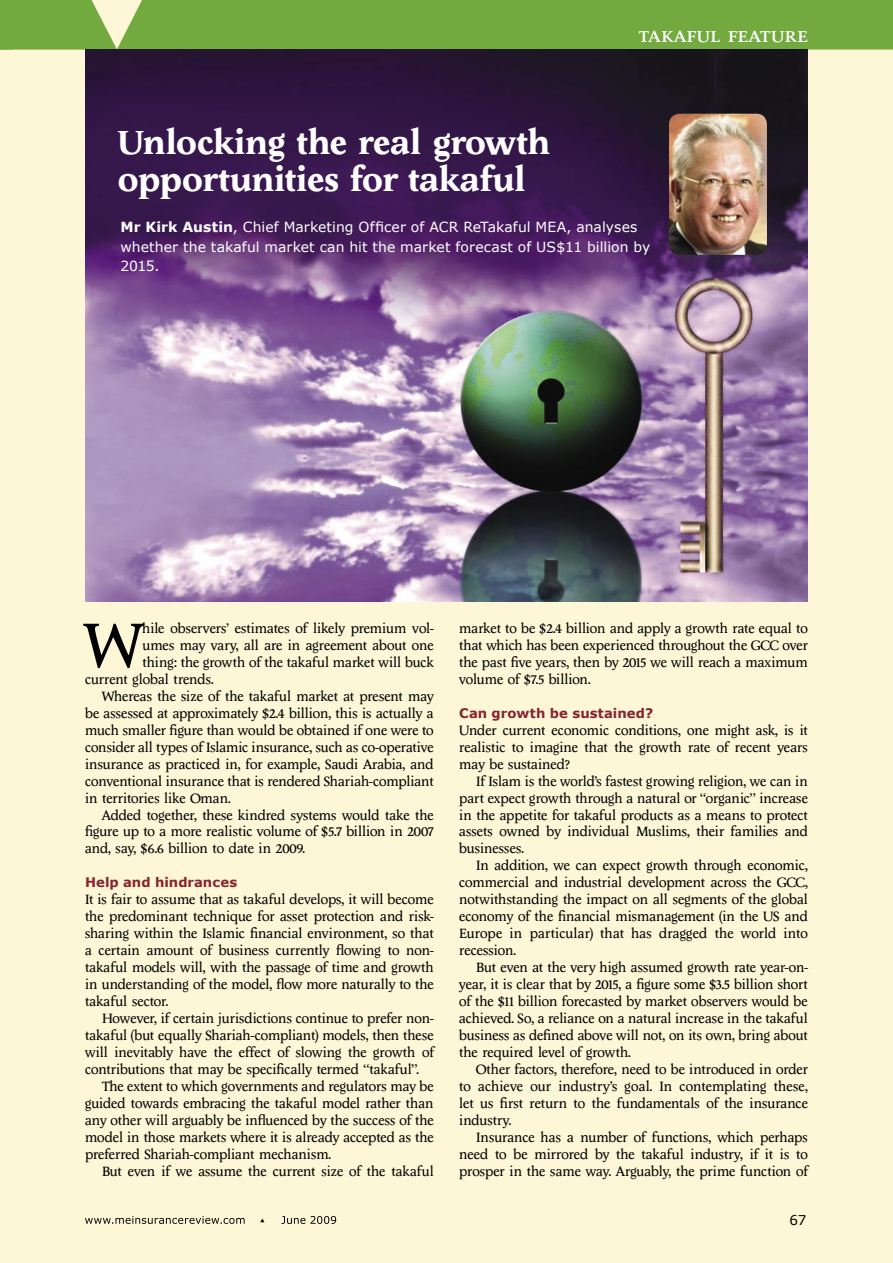
<style>
.page{position:relative;width:893px;height:1263px;background:#fdf7d7}
.page>*{position:absolute;margin:0;border:0;box-sizing:border-box;transform-origin:0 0}
.text_-_1st{font:64.8px "Economist 101";color:#000}
.hdline_23{font:700 34.5px/37.5px "Economist 101";letter-spacing:.01em;color:#fff}
.t1{font:22.5px "Economist 101 Small Cap";letter-spacing:.005em;color:#fff}
.text{font:13.95px/17px "Economist 101";letter-spacing:-.005em;color:#000;text-align:justify}
.text_-_1st-2{font:13.95px/17px "Economist 101";letter-spacing:-.005em;color:#000;text-align:justify}
.stnfrst{font:13.95px/19.5px "Verdana";letter-spacing:.005em;color:#fff}
.t2{font:13.5px "Verdana";color:#000}
.subhd{font:700 13.2px "Verdana";letter-spacing:.005em;color:#862430}
.s1{font-weight:700}
</style>
<div class="page">
<svg style="left:85px;top:1216px;width:251px;height:8px"></svg>
<div style="left:0;top:0;width:893px;height:50px;background:#73aa3f"></div>
<img style="left:85px;top:49px;width:723px;height:552px">
<img style="left:669px;top:114px;width:98px;height:141px">
<p class="t1" style="left:639px;top:25px;width:171px">Takaful Feature</p>
<p class="hdline_23" style="left:118px;top:124px;width:433px">Unlocking the real growth opportunities for takaful</p>
<p class="stnfrst" style="left:120px;top:217px;width:531px"><span class="s1">Mr Kirk Austin</span>, Chief Marketing Officer of ACR ReTakaful MEA, analyses whether the takaful market can hit the market forecast of US$11 billion by<br>2015.</p>
<p class="text_-_1st" style="left:85px;top:610px;width:59px">W</p>
<p class="text_-_1st-2" style="left:142px;top:620px;width:293px">hile observers’ estimates of likely premium vol-</p>
<p class="text_-_1st-2" style="left:142px;top:637px;width:293px">umes may vary, all are in agreement about one</p>
<p class="text_-_1st-2" style="left:142px;top:654px;width:293px">thing: the growth of the takaful market will buck</p>
<p class="text_-_1st-2" style="left:85px;top:671px;width:130px">current global trends.</p>
<p class="text" style="left:85px;top:688px;width:350px;text-indent:17px">Whereas the size of the takaful market at present may be assessed at approximately $2.4 billion, this is actually a much smaller figure than would be obtained if one were to consider all types of Islamic insurance, such as co-operative insurance as practiced in, for example, Saudi Arabia, and conventional insurance that is rendered Shariah-compliant in territories like Oman.</p>
<p class="text" style="left:85px;top:806px;width:350px;text-indent:17px">Added together, these kindred systems would take the figure up to a more realistic volume of $5.7 billion in 2007 and, say, $6.6 billion to date in 2009.</p>
<p class="subhd" style="left:85px;top:874px;width:154px">Help and hindrances</p>
<p class="text_-_1st-2" style="left:85px;top:891px;width:350px">It is fair to assume that as takaful develops, it will become the predominant technique for asset protection and risk&shy;sharing within the Islamic financial environment, so that a certain amount of business currently flowing to non&shy;takaful models will, with the passage of time and growth in understanding of the model, flow more naturally to the takaful sector.</p>
<p class="text" style="left:85px;top:1010px;width:350px;text-indent:17px">However, if certain jurisdictions continue to prefer non&shy;takaful (but equally Shariah-compliant) models, then these will inevitably have the effect of slowing the growth of contributions that may be specifically termed “takaful”.</p>
<p class="text" style="left:85px;top:1078px;width:350px;text-indent:17px">The extent to which governments and regulators may be guided towards embracing the takaful model rather than any other will arguably be influenced by the success of the model in those markets where it is already accepted as the preferred Shariah-compliant mechanism.</p>
<p class="text" style="left:102px;top:1162px;width:333px">But even if we assume the current size of the takaful</p>
<p class="text" style="left:459px;top:620px;width:350px">market to be $2.4 billion and apply a growth rate equal to that which has been experienced throughout the GCC over the past five years, then by 2015 we will reach a maximum volume of $7.5 billion.</p>
<p class="subhd" style="left:459px;top:705px;width:196px">Can growth be sustained?</p>
<p class="text_-_1st-2" style="left:459px;top:722px;width:350px">Under current economic conditions, one might ask, is it realistic to imagine that the growth rate of recent years may be sustained?</p>
<p class="text" style="left:459px;top:773px;width:350px;text-indent:17px">If Islam is the world’s fastest growing religion, we can in part expect growth through a natural or “organic” increase in the appetite for takaful products as a means to protect assets owned by individual Muslims, their families and businesses.</p>
<p class="text" style="left:459px;top:857px;width:350px;text-indent:17px">In addition, we can expect growth through economic, commercial and industrial development across the GCC, notwithstanding the impact on all segments of the global economy of the financial mismanagement (in the US and Europe in particular) that has dragged the world into recession.</p>
<p class="text" style="left:459px;top:959px;width:350px;text-indent:17px">But even at the very high assumed growth rate year-on&shy;year, it is clear that by 2015, a figure some $3.5 billion short of the $11 billion forecasted by market observers would be achieved. So, a reliance on a natural increase in the takaful business as defined above will not, on its own, bring about the required level of growth.</p>
<p class="text" style="left:459px;top:1061px;width:350px;text-indent:17px">Other factors, therefore, need to be introduced in order to achieve our industry’s goal. In contemplating these, let us first return to the fundamentals of the insurance industry.</p>
<p class="text" style="left:459px;top:1129px;width:350px;text-indent:17px">Insurance has a number of functions, which perhaps need to be mirrored by the takaful industry, if it is to prosper in the same way. Arguably, the prime function of</p>
<p class="t2" style="left:790px;top:1212px;width:18px">67</p>
</div>
